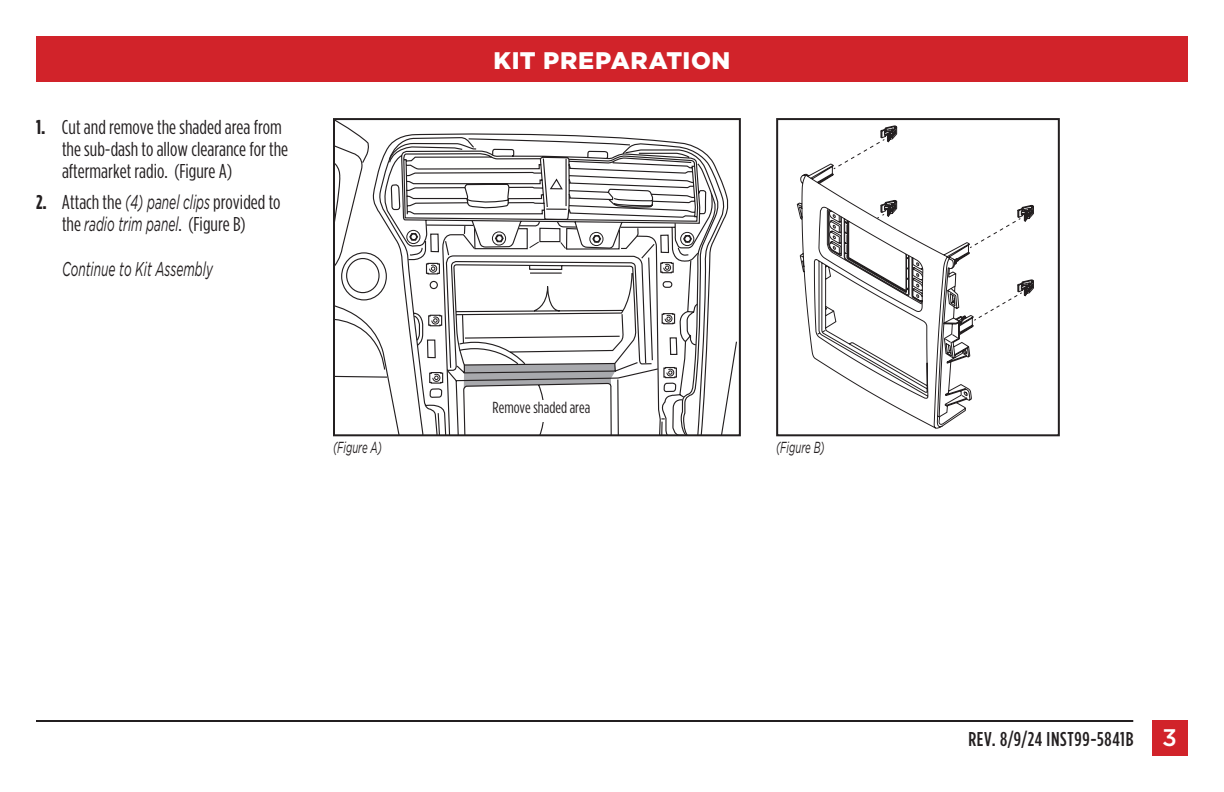
<style>
.page{position:relative;width:1224px;height:792px;background:#fff}
.page>*{position:absolute;margin:0;border:0;box-sizing:border-box;transform-origin:0 0}
.t1{font:900 24px "Gotham";letter-spacing:.025em;color:#fff}
.t2{font:500 24px "Gotham";color:#fff}
.t3{font:20px/22px "Gotham Condensed";color:#231f20}
.t4{font:italic 20px "Gotham";color:#231f20;scale:.6 1}
.t5{font:500 20px "Gotham Condensed";letter-spacing:.035em;color:#231f20}
.t6{font:italic 16px "Gotham";color:#231f20;scale:.6 1}
.t7{font:16px "Gotham Condensed";color:#231f20}
.s1{font-weight:700}
.s2{font-family:"Gotham";font-style:italic}
.s3{font-family:"Gotham Condensed";font-style:normal}
</style>
<div class="page">
<div style="left:36px;top:36px;width:1152px;height:45px;background:#d1232a"></div>
<div style="left:1152px;top:720px;width:36px;height:36px;background:#d1232a"></div>
<hr style="left:36px;top:720px;width:1097px;height:2px;background:#231f20">
<svg style="left:336px;top:121px;width:401px;height:312px"></svg>
<div style="left:333px;top:118px;width:408px;height:318px;border:2px solid #231f20"></div>
<svg style="left:797px;top:166px;width:177px;height:263px"></svg>
<svg style="left:826px;top:126px;width:208px;height:196px"></svg>
<div style="left:776px;top:118px;width:284px;height:318px;border:2px solid #231f20"></div>
<div style="left:492px;top:400px;width:98px;height:21px;background:#fff"></div>
<p class="t3" style="left:62px;top:116px;width:228px;text-indent:-26px"><span class="s1">1.</span> Cut and remove the shaded area from the sub-dash to allow clearance for the aftermarket radio. (Figure A)</p>
<p class="t3" style="left:36px;top:191px;width:246px"><span class="s1">2.</span> Attach the <span class="s2">(4) panel clips</span> provided to</p>
<p class="t4" style="left:62px;top:213px;width:308px"><span class="s3">the</span> radio trim panel<span class="s3">. (Figure B)</span></p>
<p class="t4" style="left:62px;top:258px;width:253px">Continue to Kit Assembly</p>
<p class="t1" style="left:494px;top:46px;width:238px">KIT PREPARATION</p>
<p class="t7" style="left:493px;top:399px;width:99px">Remove shaded area</p>
<p class="t6" style="left:333px;top:439px;width:83px">(Figure A)</p>
<p class="t6" style="left:776px;top:439px;width:83px">(Figure B)</p>
<p class="t5" style="left:968px;top:728px;width:167px">REV. 8/9/24 INST99-5841B</p>
<p class="t2" style="left:1162px;top:723px;width:16px">3</p>
</div>
